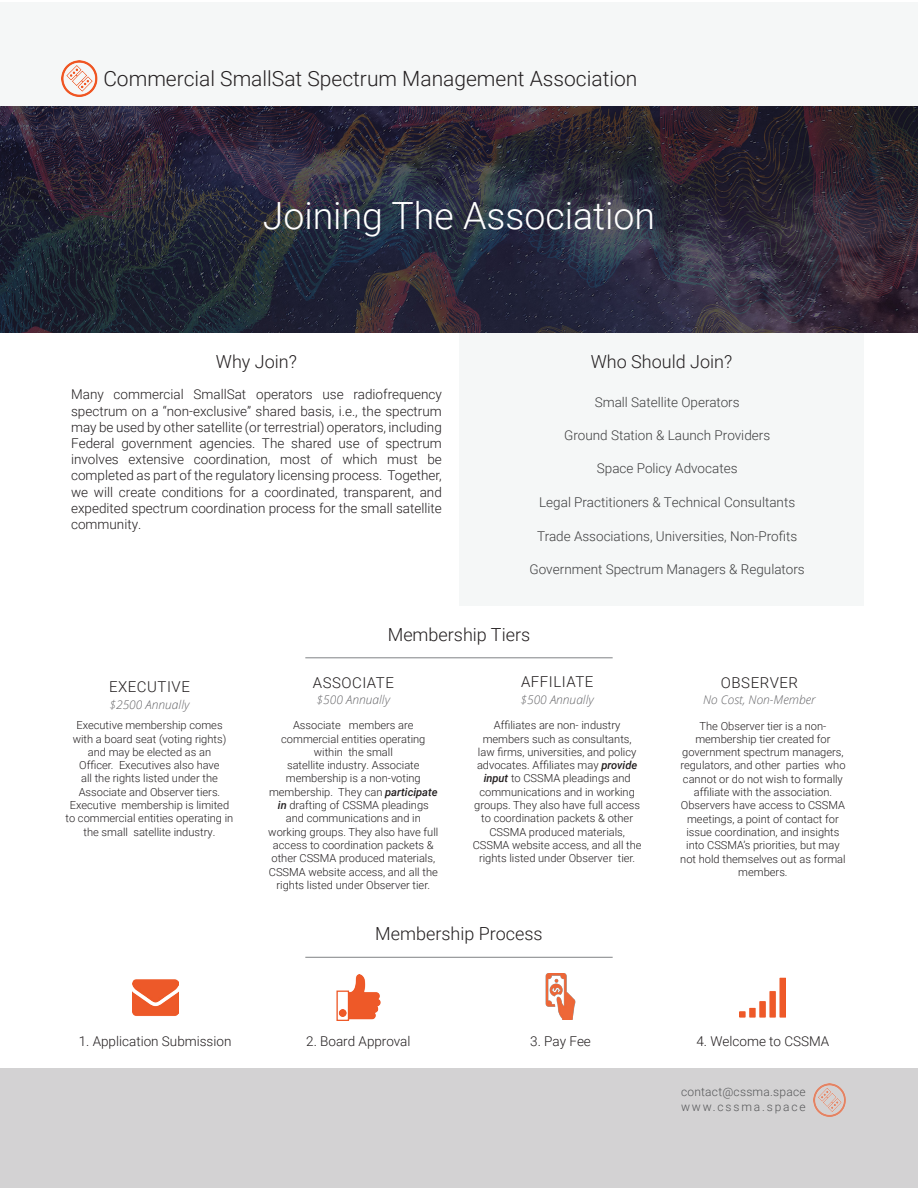
<style>
.page{position:relative;width:918px;height:1188px;background:#fff}
.page>*{position:absolute;margin:0;border:0;box-sizing:border-box;transform-origin:0 0}
.t1{font:300 37.5px "Roboto";color:#fff}
.t2{font:300 21px "Roboto";color:#231f20}
.t3{font:300 18px "Roboto";color:#231f20}
.t4{font:300 15px "Roboto";letter-spacing:.035em;color:#231f20}
.t5{font:300 13.5px/16.2px "Roboto";color:#231f20;text-align:justify}
.t6{font:300 13.5px "Roboto";color:#3e3e3f}
.t7{font:italic 300 12px "Open Sans";color:#636366}
.t8{font:300 12px/14.4px "Roboto";letter-spacing:.02em;color:#57585a}
.t9{font:300 11.1px/13.4px "Roboto";color:#231f20;text-align:center}
.s1{font-weight:500;font-style:italic}
</style>
<div class="page">
<div style="left:0;top:2px;width:918px;height:104px;background:#f5f7f7"></div>
<img style="left:61px;top:60px;width:37px;height:37px">
<img style="left:0;top:106px;width:918px;height:227px">
<hr style="left:305px;top:957px;width:308px;height:1px;background:#808285">
<hr style="left:305px;top:657px;width:308px;height:1px;background:#808285">
<div style="left:459px;top:333px;width:405px;height:273px;background:#f5f7f7"></div>
<div style="left:0;top:1068px;width:918px;height:120px;background:#d3d2d3"></div>
<img style="left:336px;top:974px;width:45px;height:46px">
<img style="left:740px;top:977px;width:46px;height:41px">
<img style="left:132px;top:979px;width:46px;height:37px">
<img style="left:813px;top:1084px;width:33px;height:32px">
<img style="left:545px;top:973px;width:31px;height:46px">
<p class="t2" style="left:103px;top:64px;width:536px">Commercial SmallSat Spectrum Management Association</p>
<p class="t1" style="left:263px;top:190px;width:394px">Joining The Association</p>
<p class="t3" style="left:216px;top:349px;width:82px">Why Join?</p>
<p class="t5" style="left:71px;top:386px;width:372px">Many commercial SmallSat operators use radiofrequency spectrum on a “non-exclusive” shared basis, i.e., the spectrum may be used by other satellite (or terrestrial) operators, including Federal government agencies. The shared use of spectrum involves extensive coordination, most of which must be completed as part of the regulatory licensing process. Together, we will create conditions for a coordinated, transparent, and expedited spectrum coordination process for the small satellite community.</p>
<p class="t3" style="left:591px;top:349px;width:143px">Who Should Join?</p>
<p class="t6" style="left:595px;top:393px;width:146px">Small Satellite Operators</p>
<p class="t6" style="left:564px;top:425px;width:207px">Ground Station &amp; Launch Providers</p>
<p class="t6" style="left:597px;top:459px;width:142px">Space Policy Advocates</p>
<p class="t6" style="left:539px;top:493px;width:258px">Legal Practitioners &amp; Technical Consultants</p>
<p class="t6" style="left:537px;top:527px;width:262px">Trade Associations, Universities, Non-Profits</p>
<p class="t6" style="left:530px;top:560px;width:277px">Government Spectrum Managers &amp; Regulators</p>
<p class="t3" style="left:388px;top:622px;width:144px">Membership Tiers</p>
<p class="t4" style="left:109px;top:677px;width:82px">EXECUTIVE</p>
<p class="t4" style="left:313px;top:672px;width:83px">ASSOCIATE</p>
<p class="t4" style="left:521px;top:671px;width:74px">AFFILIATE</p>
<p class="t4" style="left:721px;top:672px;width:79px">OBSERVER</p>
<p class="t7" style="left:109px;top:696px;width:82px">$2500 Annually</p>
<p class="t7" style="left:317px;top:692px;width:75px">$500 Annually</p>
<p class="t7" style="left:520px;top:691px;width:75px">$500 Annually</p>
<p class="t7" style="left:703px;top:692px;width:114px">No Cost, Non-Member</p>
<p class="t9" style="left:66px;top:718px;width:169px">Executive membership comes with a board seat (voting rights) and may be elected as an<br>Officer. Executives also have<br>all the rights listed under the<br>Associate and Observer tiers.<br>Executive membership is limited to commercial entities operating in the small satellite industry.</p>
<p class="t9" style="left:281px;top:718px;width:146px">Associate members are commercial entities operating within the small</p>
<p class="t9" style="left:268px;top:758px;width:172px">satellite industry. Associate membership is a non-voting membership. They can <span class="s1">participate in</span> drafting of CSSMA pleadings and communications and in working groups. They also have full access to coordination packets &amp; other CSSMA produced materials,<br>CSSMA website access, and all the rights listed under Observer tier.</p>
<p class="t9" style="left:473px;top:718px;width:171px">Affiliates are non- industry members such as consultants,<br>law firms, universities, and policy advocates. Affiliates may <span class="s1">provide input</span> to CSSMA pleadings and communications and in working groups. They also have full access to coordination packets &amp; other<br>CSSMA produced materials,<br>CSSMA website access, and all the rights listed under Observer tier.</p>
<p class="t9" style="left:680px;top:719px;width:167px">The Observer tier is a non&shy;membership tier created for government spectrum managers, regulators, and other parties who cannot or do not wish to formally</p>
<p class="t9" style="left:694px;top:785px;width:140px">affiliate with the association.</p>
<p class="t9" style="left:680px;top:798px;width:167px">Observers have access to CSSMA meetings, a point of contact for issue coordination, and insights into CSSMA’s priorities, but may not hold themselves out as formal members.</p>
<p class="t3" style="left:375px;top:921px;width:169px">Membership Process</p>
<p class="t5" style="left:79px;top:1032px;width:154px">1. Application Submission</p>
<p class="t5" style="left:306px;top:1032px;width:106px">2. Board Approval</p>
<p class="t5" style="left:530px;top:1032px;width:62px">3. Pay Fee</p>
<p class="t5" style="left:696px;top:1032px;width:134px">4. Welcome to CSSMA</p>
<p class="t8" style="left:681px;top:1084px;width:126px">contact@cssma.space www.cssma.space</p>
</div>
